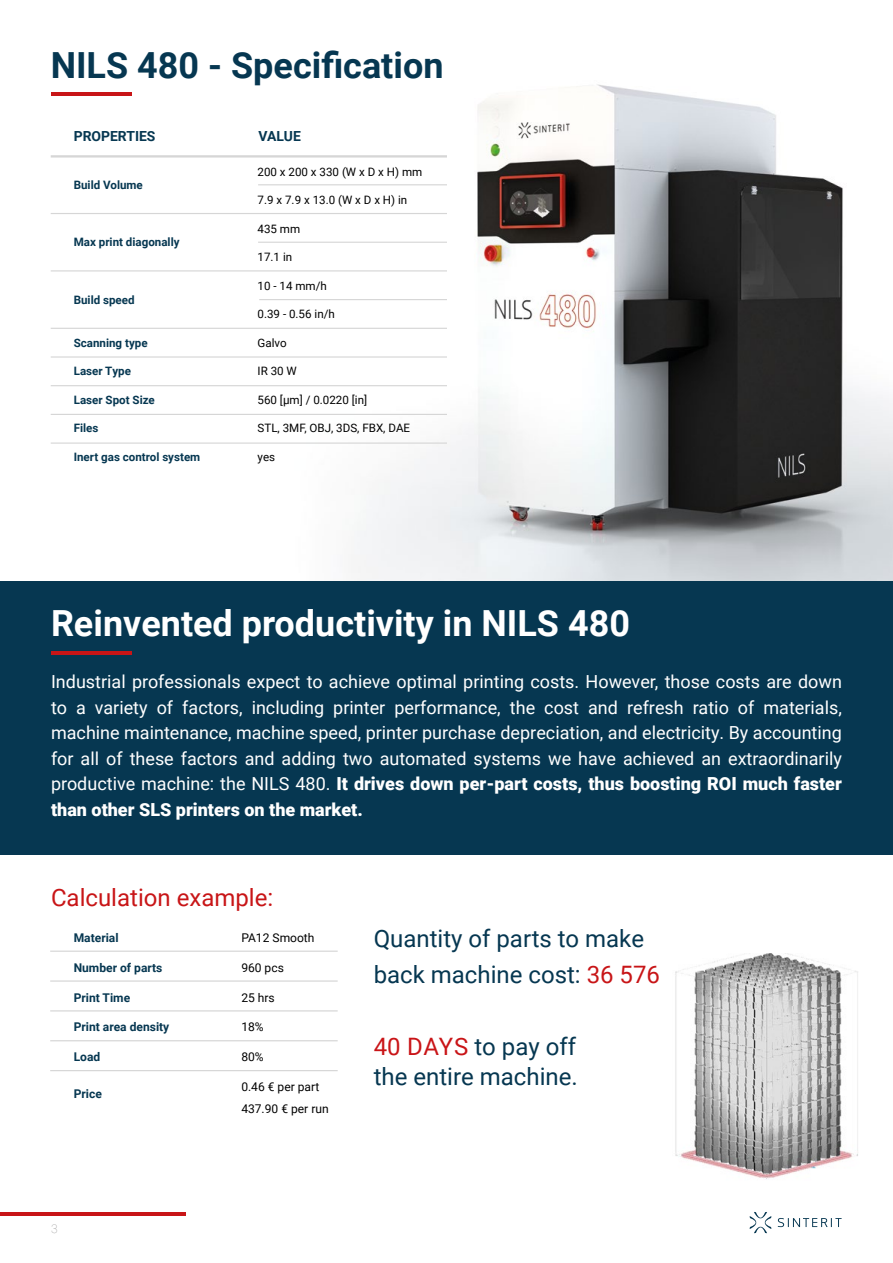
<style>
.page{position:relative;width:893px;height:1263px;background:#fff}
.page>*{position:absolute;margin:0;border:0;box-sizing:border-box;transform-origin:0 0}
.t1{font:700 36px "Roboto";color:#fff}
.t2{font:700 36px "Roboto";color:#063751}
.t3{font:24px/36px "Roboto";color:#063751}
.t4{font:24px "Roboto";color:#c81517}
.t5{font:18px/25.5px "Roboto";color:#fff;text-align:justify}
.t6{font:700 13.95px "Roboto";color:#063751}
.t7{font:700 12px "Roboto";color:#063751}
.t8{font:12px/22.4px "Roboto";color:#000}
.t9{font:100 12px "Roboto";color:#909090}
.t10{font:11.55px "Roboto";color:#000}
.t11{font:700 11.55px "Roboto";color:#063751}
.s1{font-weight:900}
.s2{color:#c81517}
.s3{color:#c91417}
</style>
<div class="page">
<hr style="left:0;top:1212px;width:186px;height:3px;background:#c81517">
<svg style="left:750px;top:1212px;width:21px;height:21px"></svg>
<svg style="left:778px;top:1218px;width:64px;height:9px"></svg>
<img style="left:675px;top:954px;width:183px;height:225px">
<img style="left:283px;top:84px;width:610px;height:497px">
<hr style="left:50px;top:950px;width:288px;height:2px;background:#d6d6d6">
<hr style="left:50px;top:980px;width:288px;height:2px;background:#d6d6d6">
<hr style="left:50px;top:1010px;width:288px;height:1px;background:#d6d6d6">
<hr style="left:50px;top:1040px;width:288px;height:1px;background:#d6d6d6">
<hr style="left:50px;top:1070px;width:288px;height:1px;background:#d6d6d6">
<div style="left:0;top:581px;width:893px;height:274px;background:#063751"></div>
<hr style="left:51px;top:92px;width:81px;height:3px;background:#c81517">
<hr style="left:51px;top:651px;width:81px;height:3px;background:#c81517">
<hr style="left:258px;top:184px;width:188px;height:1px;background:#d6d6d6">
<hr style="left:51px;top:213px;width:395px;height:1px;background:#d6d6d6">
<hr style="left:258px;top:242px;width:188px;height:1px;background:#d6d6d6">
<hr style="left:51px;top:270px;width:395px;height:1px;background:#d6d6d6">
<hr style="left:259px;top:299px;width:187px;height:1px;background:#d6d6d6">
<hr style="left:51px;top:328px;width:395px;height:1px;background:#d6d6d6">
<hr style="left:51px;top:356px;width:395px;height:2px;background:#d6d6d6">
<hr style="left:51px;top:385px;width:395px;height:1px;background:#d6d6d6">
<hr style="left:51px;top:414px;width:395px;height:1px;background:#d6d6d6">
<hr style="left:51px;top:442px;width:395px;height:2px;background:#d6d6d6">
<hr style="left:51px;top:155px;width:395px;height:3px;background:#d6d6d6">
<h1 class="t2" style="left:51px;top:40px;width:394px">NILS 480 - Specification</h1>
<p class="t6" style="left:74px;top:126px;width:83px">PROPERTIES</p>
<p class="t11" style="left:74px;top:177px;width:71px">Build Volume</p>
<p class="t11" style="left:74px;top:233px;width:107px">Max print diagonally</p>
<p class="t11" style="left:74px;top:292px;width:62px">Build speed</p>
<p class="t11" style="left:74px;top:335px;width:75px">Scanning type</p>
<p class="t11" style="left:74px;top:363px;width:59px">Laser Type</p>
<p class="t11" style="left:74px;top:392px;width:83px">Laser Spot Size</p>
<p class="t11" style="left:74px;top:420px;width:26px">Files</p>
<p class="t11" style="left:74px;top:448px;width:128px">Inert gas control system</p>
<p class="t6" style="left:259px;top:126px;width:44px">VALUE</p>
<p class="t10" style="left:258px;top:164px;width:166px">200 x 200 x 330 (W x D x H) mm</p>
<p class="t10" style="left:258px;top:192px;width:151px">7.9 x 7.9 x 13.0 (W x D x H) in</p>
<p class="t10" style="left:258px;top:221px;width:44px">435 mm</p>
<p class="t10" style="left:258px;top:249px;width:36px">17.1 in</p>
<p class="t10" style="left:258px;top:278px;width:71px">10 - 14 mm/h</p>
<p class="t10" style="left:258px;top:306px;width:79px">0.39 - 0.56 in/h</p>
<p class="t10" style="left:258px;top:335px;width:31px">Galvo</p>
<p class="t10" style="left:258px;top:363px;width:41px">IR 30 W</p>
<p class="t10" style="left:258px;top:392px;width:111px">560 [μm] / 0.0220 [in]</p>
<p class="t10" style="left:258px;top:420px;width:154px">STL, 3MF, OBJ, 3DS, FBX, DAE</p>
<p class="t10" style="left:258px;top:448px;width:19px">yes</p>
<h1 class="t1" style="left:51px;top:598px;width:580px">Reinvented productivity in NILS 480</h1>
<p class="t5" style="left:51px;top:669px;width:792px">Industrial professionals expect to achieve optimal printing costs. However, those costs are down to a variety of factors, including printer performance, the cost and refresh ratio of materials, machine maintenance, machine speed, printer purchase depreciation, and electricity. By accounting for all of these factors and adding two automated systems we have achieved an extraordinarily productive machine: the NILS 480. <span class="s1">It drives down per-part costs, thus boosting ROI much faster than other SLS printers on the market.</span></p>
<h2 class="t4" style="left:51px;top:880px;width:224px">Calculation example:</h2>
<p class="t7" style="left:74px;top:929px;width:46px">Material</p>
<p class="t7" style="left:74px;top:959px;width:90px">Number of parts</p>
<p class="t7" style="left:74px;top:989px;width:58px">Print Time</p>
<p class="t7" style="left:74px;top:1018px;width:97px">Print area density</p>
<p class="t7" style="left:74px;top:1048px;width:28px">Load</p>
<p class="t7" style="left:74px;top:1085px;width:30px">Price</p>
<p class="t9" style="left:51px;top:1220px;width:8px">3</p>
<p class="t8" style="left:241px;top:926px;width:75px">PA12 Smooth</p>
<p class="t8" style="left:241px;top:956px;width:44px">960 pcs</p>
<p class="t8" style="left:241px;top:986px;width:35px">25 hrs</p>
<p class="t8" style="left:241px;top:1015px;width:24px">18%</p>
<p class="t8" style="left:241px;top:1045px;width:24px">80%</p>
<p class="t8" style="left:241px;top:1075px;width:89px">0.46 € per part<br>437.90 € per run</p>
<h2 class="t3" style="left:374px;top:919px;width:288px">Quantity of parts to make back machine cost: <span class="s2">36 576</span></h2>
<h2 class="t3" style="left:374px;top:1030px;width:206px;line-height:30px"><span class="s3">40 DAYS</span> to pay off the entire machine.</h2>
</div>
